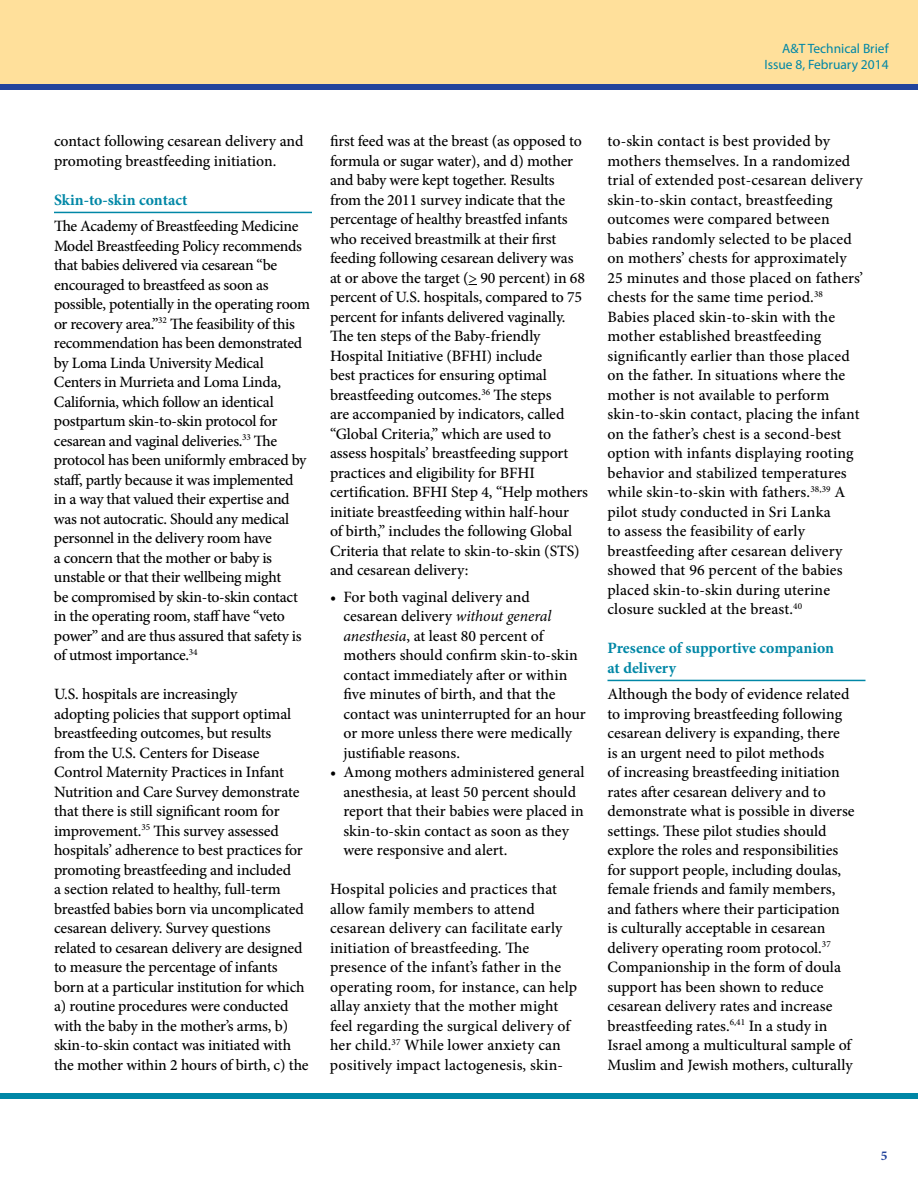
<style>
.page{position:relative;width:918px;height:1188px;background:#fff}
.page>*{position:absolute;margin:0;border:0;box-sizing:border-box;transform-origin:0 0}
.t1{font:500 15.75px/19.5px "Minion Pro";letter-spacing:-.005em;color:#000}
.t2{font:700 15.75px/19.5px "Minion Pro";color:#0087a6}
.t3{font:13.5px/16.2px "Myriad Pro";color:#0087a6;text-align:right}
.t4{font:700 13.5px "Minion Pro";color:#23449c}
.s1{font-weight:400;font-style:italic}
</style>
<div class="page">
<div style="left:0;top:0;width:918px;height:85px;background:#ffe09b"></div>
<div style="left:0;top:1093px;width:918px;height:6px;background:#0087a6"></div>
<div style="left:0;top:84px;width:918px;height:6px;background:#23449c"></div>
<hr style="left:54px;top:212px;width:258px;height:1px;background:#0087a6">
<hr style="left:608px;top:680px;width:258px;height:1px;background:#0087a6">
<p class="t3" style="left:764px;top:40px;width:126px">A&amp;T Technical Brief<br>Issue 8, February 2014</p>
<p class="t1" style="left:54px;top:132px;width:251px">contact following cesarean delivery and promoting breastfeeding initiation.</p>
<p class="t2" style="left:54px;top:190px;width:135px">Skin-to-skin contact</p>
<p class="t1" style="left:54px;top:216px;width:258px">The Academy of Breastfeeding Medicine Model Breastfeeding Policy recommends that babies delivered via cesarean “be encouraged to breastfeed as soon as possible, potentially in the operating room or recovery area.”<sup>32</sup> The feasibility of this recommendation has been demonstrated by Loma Linda University Medical Centers in Murrieta and Loma Linda, California, which follow an identical postpartum skin-to-skin protocol for cesarean and vaginal deliveries.<sup>33</sup> The protocol has been uniformly embraced by staff, partly because it was implemented in a way that valued their expertise and was not autocratic. Should any medical personnel in the delivery room have<br>a concern that the mother or baby is unstable or that their wellbeing might<br>be compromised by skin-to-skin contact in the operating room, staff have “veto power” and are thus assured that safety is of utmost importance.<sup>34</sup></p>
<p class="t1" style="left:54px;top:684px;width:256px">U.S. hospitals are increasingly<br>adopting policies that support optimal breastfeeding outcomes, but results<br>from the U.S. Centers for Disease Control Maternity Practices in Infant Nutrition and Care Survey demonstrate that there is still significant room for improvement.<sup>35</sup> This survey assessed hospitals’ adherence to best practices for promoting breastfeeding and included<br>a section related to healthy, full-term breastfed babies born via uncomplicated cesarean delivery. Survey questions related to cesarean delivery are designed to measure the percentage of infants born at a particular institution for which a) routine procedures were conducted with the baby in the mother’s arms, b) skin-to-skin contact was initiated with the mother within 2 hours of birth, c) the</p>
<p class="t1" style="left:330px;top:132px;width:260px">first feed was at the breast (as opposed to formula or sugar water), and d) mother and baby were kept together. Results from the 2011 survey indicate that the percentage of healthy breastfed infants who received breastmilk at their first feeding following cesarean delivery was at or above the target (&gt; 90 percent) in 68 percent of U.S. hospitals, compared to 75 percent for infants delivered vaginally.<br>The ten steps of the Baby-friendly Hospital Initiative (BFHI) include<br>best practices for ensuring optimal breastfeeding outcomes.<sup>36</sup> The steps<br>are accompanied by indicators, called “Global Criteria,” which are used to assess hospitals’ breastfeeding support practices and eligibility for BFHI certification. BFHI Step 4, “Help mothers initiate breastfeeding within half-hour<br>of birth,” includes the following Global Criteria that relate to skin-to-skin (STS) and cesarean delivery:</p>
<p class="t1" style="left:344px;top:587px;width:244px;text-indent:-13px">• For both vaginal delivery and cesarean delivery <span class="s1">without general anesthesia</span>, at least 80 percent of mothers should confirm skin-to-skin contact immediately after or within five minutes of birth, and that the contact was uninterrupted for an hour or more unless there were medically justifiable reasons.</p>
<p class="t1" style="left:344px;top:762px;width:243px;text-indent:-13px">• Among mothers administered general anesthesia, at least 50 percent should report that their babies were placed in skin-to-skin contact as soon as they were responsive and alert.</p>
<p class="t1" style="left:330px;top:879px;width:249px">Hospital policies and practices that allow family members to attend cesarean delivery can facilitate early initiation of breastfeeding. The presence of the infant’s father in the operating room, for instance, can help allay anxiety that the mother might feel regarding the surgical delivery of her child.<sup>37</sup> While lower anxiety can positively impact lactogenesis, skin-</p>
<p class="t1" style="left:607px;top:132px;width:257px">to-skin contact is best provided by mothers themselves. In a randomized trial of extended post-cesarean delivery skin-to-skin contact, breastfeeding outcomes were compared between babies randomly selected to be placed on mothers’ chests for approximately 25 minutes and those placed on fathers’ chests for the same time period.<sup>38<br></sup>Babies placed skin-to-skin with the mother established breastfeeding significantly earlier than those placed on the father. In situations where the mother is not available to perform skin-to-skin contact, placing the infant on the father’s chest is a second-best option with infants displaying rooting behavior and stabilized temperatures while skin-to-skin with fathers.<sup>38,39</sup> A pilot study conducted in Sri Lanka<br>to assess the feasibility of early breastfeeding after cesarean delivery showed that 96 percent of the babies placed skin-to-skin during uterine closure suckled at the breast.<sup>40</sup></p>
<p class="t2" style="left:607px;top:638px;width:228px">Presence of supportive companion at delivery</p>
<p class="t1" style="left:607px;top:684px;width:249px">Although the body of evidence related to improving breastfeeding following cesarean delivery is expanding, there<br>is an urgent need to pilot methods<br>of increasing breastfeeding initiation rates after cesarean delivery and to demonstrate what is possible in diverse settings. These pilot studies should explore the roles and responsibilities for support people, including doulas, female friends and family members, and fathers where their participation<br>is culturally acceptable in cesarean delivery operating room protocol.<sup>37<br></sup>Companionship in the form of doula support has been shown to reduce cesarean delivery rates and increase breastfeeding rates.<sup>6,41</sup> In a study in Israel among a multicultural sample of Muslim and Jewish mothers, culturally</p>
<p class="t4" style="left:881px;top:1146px;width:8px">5</p>
</div>
